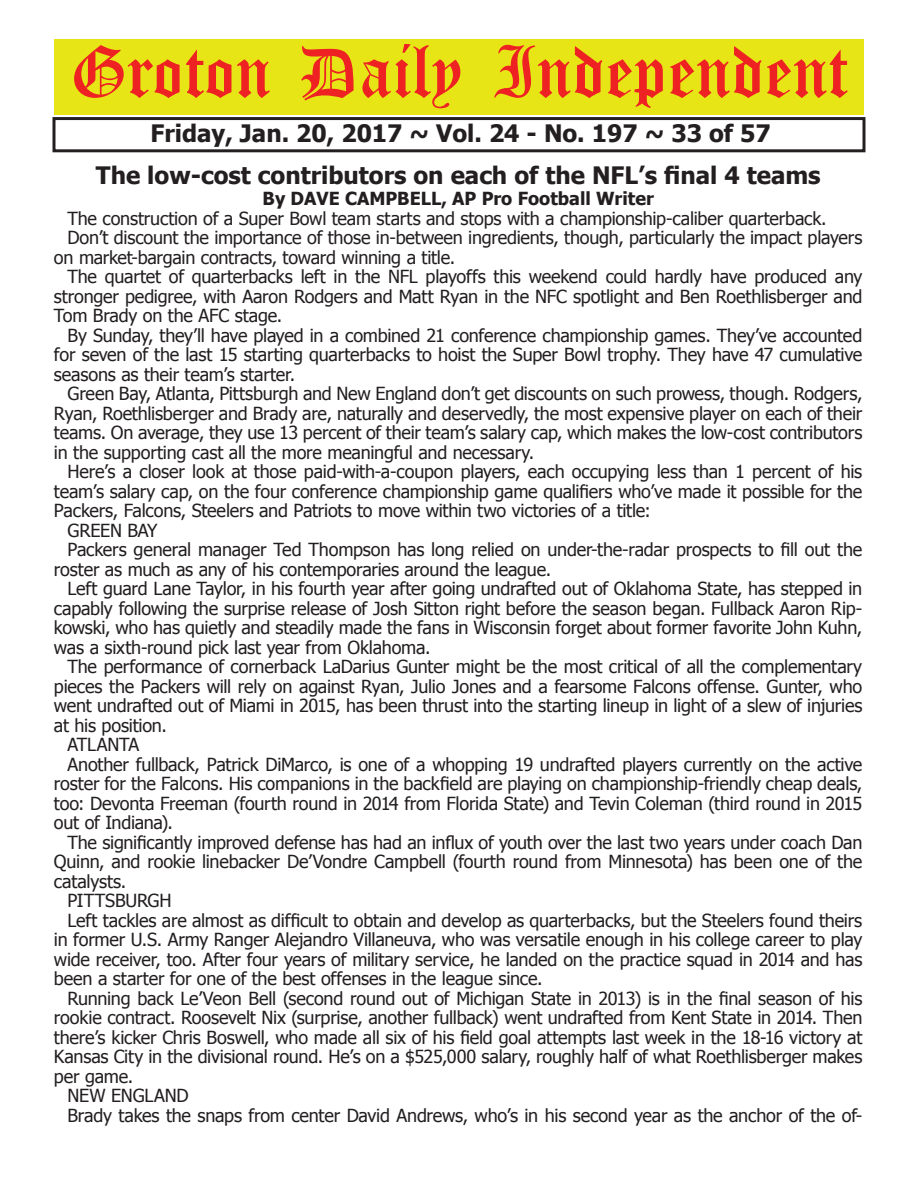
<style>
.page{position:relative;width:918px;height:1188px;background:#fff}
.page>*{position:absolute;margin:0;border:0;box-sizing:border-box;transform-origin:0 0}
.t1{font:54px "Old English Five";color:#ee2123}
.t2{font:700 24px/41.8px "Tahoma";color:#231f20;text-align:center}
.t3{font:18px "Tahoma";letter-spacing:-.01em;color:#231f20}
.t4{font:700 18px "Tahoma";color:#231f20}
</style>
<div class="page">
<div style="left:52px;top:117px;width:814px;height:35px;border:3px solid #231f20"></div>
<div style="left:54px;top:40px;width:810px;height:75px;background:#e7e515"></div>
<h1 class="t1" style="left:70px;top:47px;width:779px">Groton Daily Independent</h1>
<h2 class="t2" style="left:96px;top:111px;width:726px">Friday, Jan. 20, 2017 ~ Vol. 24 - No. 197 ~ 33 of 57<br>The low-cost contributors on each of the NFL’s final 4 teams</h2>
<p class="t4" style="left:263px;top:186px;width:393px">By DAVE CAMPBELL, AP Pro Football Writer</p>
<p class="t3" style="left:67px;top:206px;width:761px">The construction of a Super Bowl team starts and stops with a championship-caliber quarterback.</p>
<p class="t3" style="left:67px;top:226px;width:796px">Don’t discount the importance of those in-between ingredients, though, particularly the impact players</p>
<p class="t3" style="left:54px;top:245px;width:403px">on market-bargain contracts, toward winning a title.</p>
<p class="t3" style="left:67px;top:265px;width:797px">The quartet of quarterbacks left in the NFL playoffs this weekend could hardly have produced any</p>
<p class="t3" style="left:54px;top:284px;width:810px">stronger pedigree, with Aaron Rodgers and Matt Ryan in the NFC spotlight and Ben Roethlisberger and</p>
<p class="t3" style="left:54px;top:304px;width:230px">Tom Brady on the AFC stage.</p>
<p class="t3" style="left:67px;top:323px;width:796px">By Sunday, they’ll have played in a combined 21 conference championship games. They’ve accounted</p>
<p class="t3" style="left:54px;top:343px;width:810px">for seven of the last 15 starting quarterbacks to hoist the Super Bowl trophy. They have 47 cumulative</p>
<p class="t3" style="left:54px;top:362px;width:243px">seasons as their team’s starter.</p>
<p class="t3" style="left:67px;top:382px;width:797px">Green Bay, Atlanta, Pittsburgh and New England don’t get discounts on such prowess, though. Rodgers,</p>
<p class="t3" style="left:54px;top:401px;width:810px">Ryan, Roethlisberger and Brady are, naturally and deservedly, the most expensive player on each of their</p>
<p class="t3" style="left:54px;top:421px;width:810px">teams. On average, they use 13 percent of their team’s salary cap, which makes the low-cost contributors</p>
<p class="t3" style="left:54px;top:440px;width:482px">in the supporting cast all the more meaningful and necessary.</p>
<p class="t3" style="left:67px;top:460px;width:796px">Here’s a closer look at those paid-with-a-coupon players, each occupying less than 1 percent of his</p>
<p class="t3" style="left:54px;top:479px;width:810px">team’s salary cap, on the four conference championship game qualifiers who’ve made it possible for the</p>
<p class="t3" style="left:54px;top:499px;width:599px">Packers, Falcons, Steelers and Patriots to move within two victories of a title:</p>
<p class="t3" style="left:67px;top:518px;width:92px">GREEN BAY</p>
<p class="t3" style="left:67px;top:538px;width:796px">Packers general manager Ted Thompson has long relied on under-the-radar prospects to fill out the</p>
<p class="t3" style="left:54px;top:557px;width:499px">roster as much as any of his contemporaries around the league.</p>
<p class="t3" style="left:67px;top:577px;width:796px">Left guard Lane Taylor, in his fourth year after going undrafted out of Oklahoma State, has stepped in</p>
<p class="t3" style="left:54px;top:596px;width:810px">capably following the surprise release of Josh Sitton right before the season began. Fullback Aaron Rip-</p>
<p class="t3" style="left:54px;top:616px;width:810px">kowski, who has quietly and steadily made the fans in Wisconsin forget about former favorite John Kuhn,</p>
<p class="t3" style="left:54px;top:635px;width:378px">was a sixth-round pick last year from Oklahoma.</p>
<p class="t3" style="left:67px;top:655px;width:796px">The performance of cornerback LaDarius Gunter might be the most critical of all the complementary</p>
<p class="t3" style="left:54px;top:674px;width:810px">pieces the Packers will rely on against Ryan, Julio Jones and a fearsome Falcons offense. Gunter, who</p>
<p class="t3" style="left:54px;top:694px;width:810px">went undrafted out of Miami in 2015, has been thrust into the starting lineup in light of a slew of injuries</p>
<p class="t3" style="left:54px;top:713px;width:114px">at his position.</p>
<p class="t3" style="left:67px;top:733px;width:73px">ATLANTA</p>
<p class="t3" style="left:67px;top:752px;width:796px">Another fullback, Patrick DiMarco, is one of a whopping 19 undrafted players currently on the active</p>
<p class="t3" style="left:54px;top:772px;width:810px">roster for the Falcons. His companions in the backfield are playing on championship-friendly cheap deals,</p>
<p class="t3" style="left:54px;top:791px;width:810px">too: Devonta Freeman (fourth round in 2014 from Florida State) and Tevin Coleman (third round in 2015</p>
<p class="t3" style="left:54px;top:811px;width:120px">out of Indiana).</p>
<p class="t3" style="left:67px;top:830px;width:796px">The significantly improved defense has had an influx of youth over the last two years under coach Dan</p>
<p class="t3" style="left:54px;top:850px;width:810px">Quinn, and rookie linebacker De’Vondre Campbell (fourth round from Minnesota) has been one of the</p>
<p class="t3" style="left:54px;top:869px;width:74px">catalysts.</p>
<p class="t3" style="left:67px;top:889px;width:106px">PITTSBURGH</p>
<p class="t3" style="left:67px;top:908px;width:796px">Left tackles are almost as difficult to obtain and develop as quarterbacks, but the Steelers found theirs</p>
<p class="t3" style="left:54px;top:928px;width:810px">in former U.S. Army Ranger Alejandro Villaneuva, who was versatile enough in his college career to play</p>
<p class="t3" style="left:54px;top:947px;width:810px">wide receiver, too. After four years of military service, he landed on the practice squad in 2014 and has</p>
<p class="t3" style="left:54px;top:967px;width:490px">been a starter for one of the best offenses in the league since.</p>
<p class="t3" style="left:67px;top:986px;width:797px">Running back Le’Veon Bell (second round out of Michigan State in 2013) is in the final season of his</p>
<p class="t3" style="left:54px;top:1006px;width:810px">rookie contract. Roosevelt Nix (surprise, another fullback) went undrafted from Kent State in 2014. Then</p>
<p class="t3" style="left:54px;top:1025px;width:810px">there’s kicker Chris Boswell, who made all six of his field goal attempts last week in the 18-16 victory at</p>
<p class="t3" style="left:54px;top:1045px;width:810px">Kansas City in the divisional round. He’s on a $525,000 salary, roughly half of what Roethlisberger makes</p>
<p class="t3" style="left:54px;top:1064px;width:81px">per game.</p>
<p class="t3" style="left:67px;top:1084px;width:123px">NEW ENGLAND</p>
<p class="t3" style="left:67px;top:1103px;width:796px">Brady takes the snaps from center David Andrews, who’s in his second year as the anchor of the of-</p>
</div>
